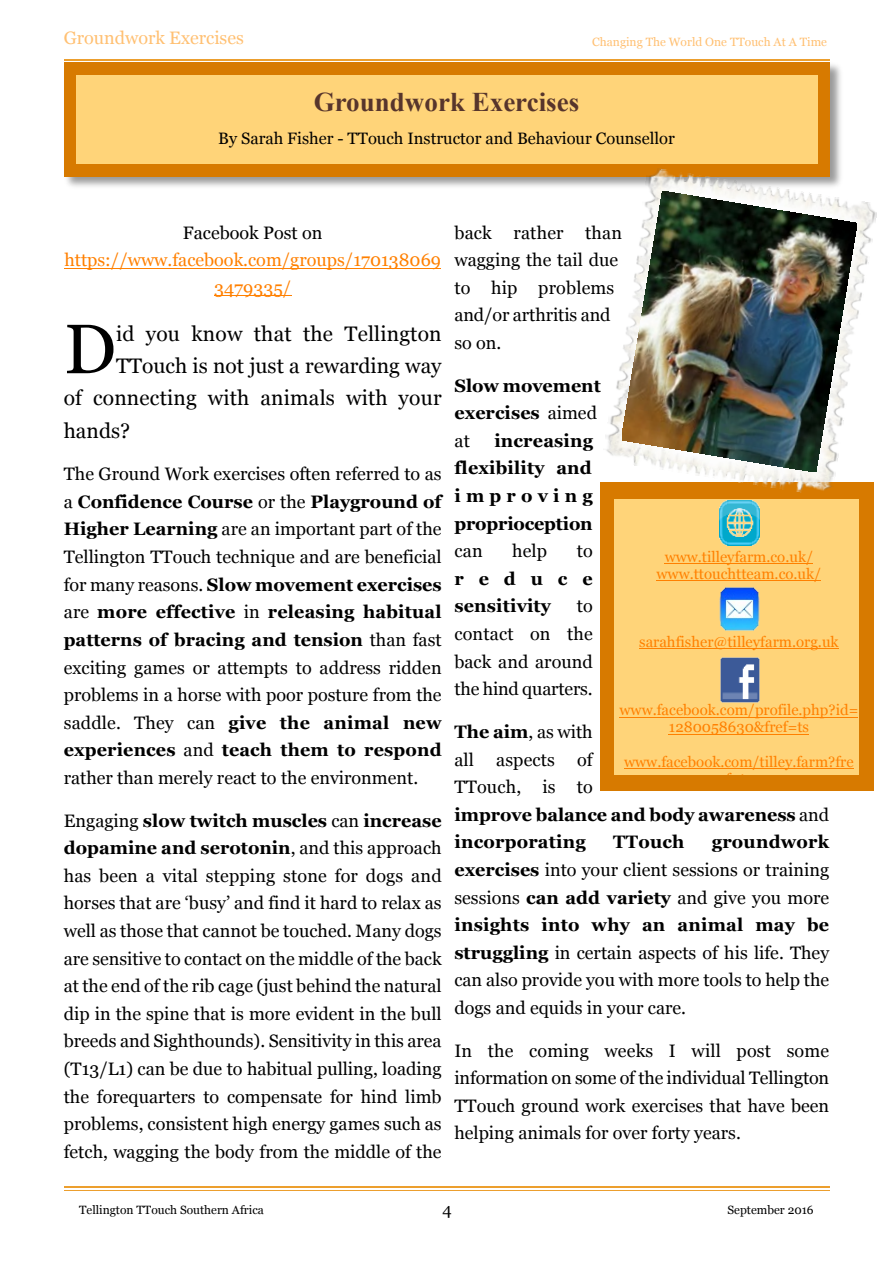
<style>
.page{position:relative;width:893px;height:1263px;background:#fff}
.page>*{position:absolute;margin:0;border:0;box-sizing:border-box;transform-origin:0 0}
.t1{font:69.9px "Georgia";color:#000}
.t2{font:700 27px "Times New Roman";color:#57352c}
.t3{font:21px "Georgia";letter-spacing:.01em;color:#000}
.t4{font:18px/27.6px "Georgia";color:#000;text-align:justify}
.t5{font:700 18px/27.6px "Georgia";letter-spacing:.01em;color:#000}
.t6{font:18px/27.6px "Georgia";color:#ff8000;text-align:center}
.t7{font:18px "Georgia";color:#ffc072}
.t8{font:16.5px "Georgia";color:#000}
.t9{font:15px/17.1px "Georgia";color:#ff8000;text-align:center}
.t10{font:12px "Georgia";color:#000}
.t11{font:12px "Georgia";color:#ffc072}
.s1{font-weight:700}
.s2{font-weight:400}
</style>
<div class="page">
<hr style="left:64px;top:1190px;width:765px;height:1px;background:#ec9f2e">
<hr style="left:64px;top:1187px;width:765px;height:1px;background:#ec9f2e">
<hr style="left:64px;top:59px;width:765px;height:1px;background:#ec9f2e">
<div style="left:600px;top:482px;width:273px;height:309px;background:#d77a00"></div>
<div style="left:614px;top:499px;width:244px;height:275px;background:#ffd479"></div>
<hr style="left:665px;top:563px;width:148px;height:1px;background:#ff8000">
<hr style="left:657px;top:580px;width:164px;height:1px;background:#ff8000">
<hr style="left:639px;top:648px;width:200px;height:1px;background:#ff8000">
<hr style="left:620px;top:717px;width:238px;height:1px;background:#ff8000">
<hr style="left:669px;top:734px;width:140px;height:1px;background:#ff8000">
<hr style="left:624px;top:768px;width:230px;height:1px;background:#ff8000">
<img style="left:720px;top:501px;width:40px;height:45px">
<img style="left:719px;top:587px;width:41px;height:44px">
<img style="left:720px;top:657px;width:40px;height:46px">
<img style="left:64px;top:60px;width:777px;height:127px">
<div style="left:64px;top:62px;width:765px;height:114px;background:#d77a00"></div>
<div style="left:76px;top:75px;width:741px;height:88px;background:#ffd479"></div>
<hr style="left:64px;top:268px;width:377px;height:1px;background:#ff8000">
<hr style="left:214px;top:295px;width:77px;height:1px;background:#ff8000">
<img style="left:602px;top:167px;width:275px;height:329px">
<img style="left:622px;top:191px;width:234px;height:280px">
<p class="t7" style="left:64px;top:30px;width:182px">Groundwork Exercises</p>
<p class="t11" style="left:592px;top:37px;width:236px">Changing The World One TTouch At A Time</p>
<h2 class="t2" style="left:314px;top:92px;width:267px">Groundwork Exercises</h2>
<p class="t8" style="left:218px;top:132px;width:458px">By Sarah Fisher - TTouch Instructor and Behaviour Counsellor</p>
<p class="t4" style="left:183px;top:220px;width:141px">Facebook Post on</p>
<p class="t6" style="left:64px;top:248px;width:378px">https://www.facebook.com/groups/170138069<br>3479335/</p>
<h1 class="t1" style="left:64px;top:320px;width:54px">D</h1>
<p class="t3" style="left:116px;top:325px;width:327px">id you know that the Tellington</p>
<p class="t3" style="left:116px;top:357px;width:327px">TTouch is not just a rewarding way</p>
<p class="t3" style="left:64px;top:390px;width:379px">of connecting with animals with your</p>
<p class="t3" style="left:64px;top:422px;width:68px">hands?</p>
<p class="t4" style="left:64px;top:462px;width:379px">The Ground Work exercises often referred to as a <span class="s1">Confidence Course</span> or the <span class="s1">Playground of Higher Learning</span> are an important part of the Tellington TTouch technique and are beneficial for many reasons. <span class="s1">Slow movement exercises </span>are <span class="s1">more effective</span> in <span class="s1">releasing habitual patterns of bracing and tension</span> than fast exciting games or attempts to address ridden problems in a horse with poor posture from the saddle. They can <span class="s1">give the animal new experiences</span> and <span class="s1">teach them to respond </span>rather than merely react to the environment.</p>
<p class="t4" style="left:64px;top:808px;width:379px">Engaging <span class="s1">slow twitch muscles</span> can <span class="s1">increase dopamine and serotonin</span>, and this approach has been a vital stepping stone for dogs and horses that are ‘busy’ and find it hard to relax as well as those that cannot be touched. Many dogs are sensitive to contact on the middle of the back at the end of the rib cage (just behind the natural dip in the spine that is more evident in the bull breeds and Sighthounds). Sensitivity in this area (T13/L1) can be due to habitual pulling, loading the forequarters to compensate for hind limb problems, consistent high energy games such as fetch, wagging the body from the middle of the</p>
<p class="t4" style="left:454px;top:220px;width:169px;text-align:left">back rather than wagging the tail due to hip problems and/or arthritis and so on.</p>
<p class="t5" style="left:454px;top:373px;width:148px">Slow movement exercises <span class="s2">aimed at</span></p>
<p class="t5" style="left:454px;top:428px;width:140px;text-align:justify;text-indent:40px">increasing flexibility and improving proprioception</p>
<p class="t4" style="left:454px;top:539px;width:30px">can</p>
<p class="t4" style="left:512px;top:539px;width:37px">help</p>
<p class="t4" style="left:577px;top:539px;width:18px">to</p>
<p class="t5" style="left:454px;top:566px;width:140px">reduce sensitivity</p>
<p class="t9" style="left:657px;top:549px;width:166px">www.tilleyfarm.co.uk/ www.ttouchtteam.co.uk/</p>
<p class="t4" style="left:454px;top:594px;width:140px;text-indent:122px">to contact on the back and around the hind quarters.</p>
<p class="t5" style="left:454px;top:719px;width:376px">The aim<span class="s2">, as with<br>all aspects of<br>TTouch, is to<br></span>improve balance and body awareness <span class="s2">and </span>incorporating</p>
<p class="t9" style="left:639px;top:635px;width:201px">sarahfisher@tilleyfarm.org.uk</p>
<p class="t9" style="left:620px;top:703px;width:240px">www.facebook.com/profile.php?id=<br>1280058630&amp;fref=ts</p>
<p class="t9" style="left:624px;top:754px;width:231px">www.facebook.com/tilley.farm?fre</p>
<p class="t4" style="left:454px;top:830px;width:376px;text-indent:257px"><span class="s1">groundwork exercises</span> into your client sessions or training sessions <span class="s1">can add variety</span> and give you more <span class="s1">insights into why an animal may be struggling</span> in certain aspects of his life. They can also provide you with more tools to help the dogs and equids in your care.</p>
<p class="t4" style="left:454px;top:1038px;width:376px">In the coming weeks I will post some information on some of the individual Tellington TTouch ground work exercises that have been helping animals for over forty years.</p>
<p class="t5" style="left:613px;top:830px;width:73px">TTouch</p>
<p class="t10" style="left:79px;top:1205px;width:186px">Tellington TTouch Southern Africa</p>
<p class="t10" style="left:728px;top:1205px;width:88px">September 2016</p>
<p class="t8" style="left:443px;top:1202px;width:11px">4</p>
</div>
